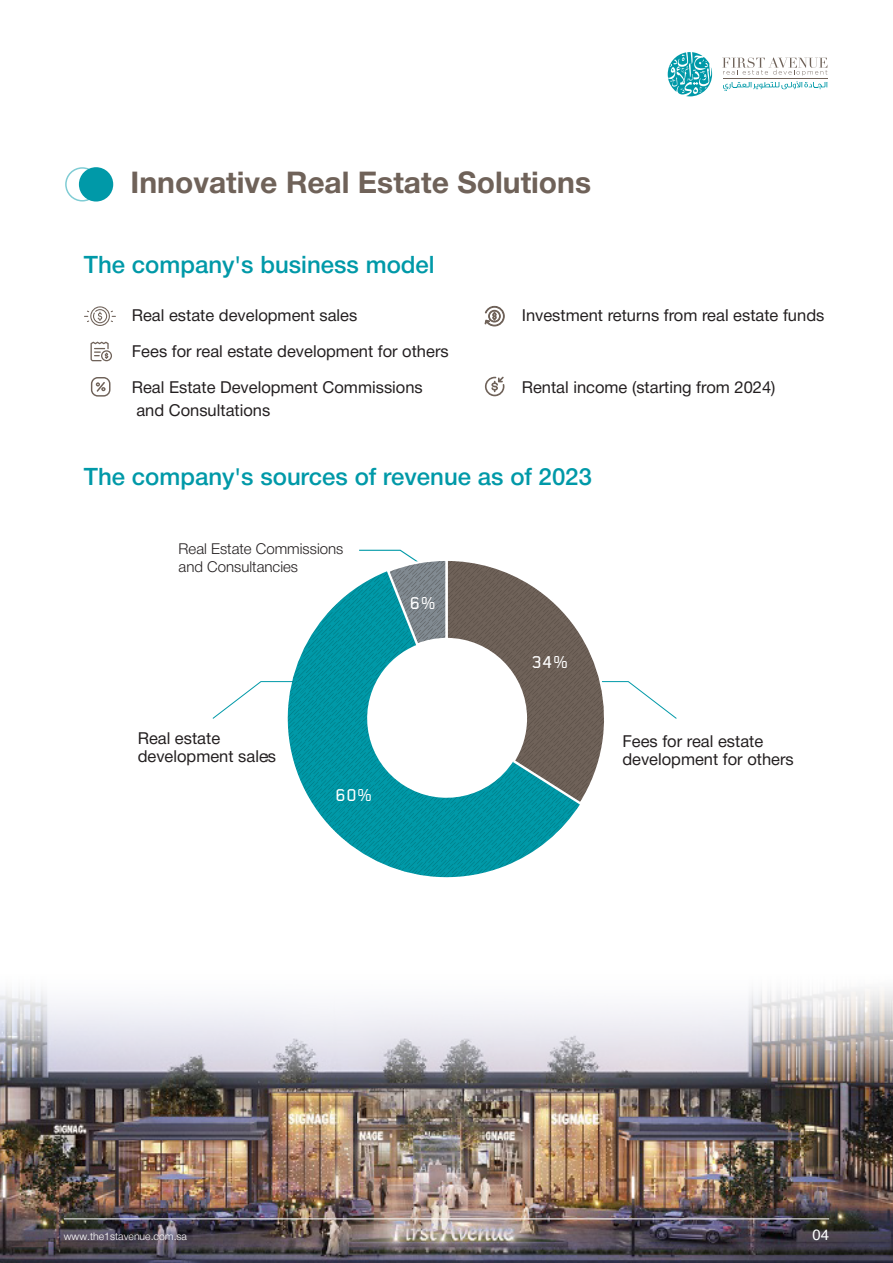
<style>
.page{position:relative;width:893px;height:1263px;background:#fff}
.page>*{position:absolute;margin:0;border:0;box-sizing:border-box;transform-origin:0 0}
.t1{font:700 30px "Helvetica Neue";color:#6f6259}
.t2{font:500 24px "Helvetica Neue";color:#0099a8}
.t3{font:500 17.85px "Foundry Gridnik";color:#fff}
.t4{font:16.5px/36px "Helvetica Neue";color:#231f20}
.t5{font:300 15px/18px "Helvetica Neue";color:#231f20}
.t6{font:15px "Helvetica";color:#fff}
.t7{font:300 10.5px "Helvetica Neue";color:#fff}
</style>
<div class="page">
<svg style="left:485px;top:306px;width:20px;height:20px"></svg>
<svg style="left:84px;top:306px;width:32px;height:20px"></svg>
<svg style="left:91px;top:342px;width:21px;height:19px"></svg>
<svg style="left:91px;top:377px;width:19px;height:20px"></svg>
<svg style="left:485px;top:377px;width:19px;height:19px"></svg>
<svg style="left:212px;top:681px;width:55px;height:38px"></svg>
<svg style="left:288px;top:586px;width:290px;height:291px;fill:#0099a8"></svg>
<svg style="left:358px;top:549px;width:319px;height:256px"></svg>
<img style="left:0;top:989px;width:893px;height:274px">
<svg style="left:65px;top:167px;width:27px;height:35px"></svg>
<div style="left:79px;top:167px;width:34px;height:35px;background:#0099a8;border-radius:50%"></div>
<hr style="left:64px;top:1218px;width:765px;height:1px;background:#fff">
<svg style="left:722px;top:57px;width:105px;height:34px"></svg>
<hr style="left:723px;top:78px;width:104px;height:1px;background:#6f6259">
<svg style="left:668px;top:52px;width:44px;height:44px"></svg>
<h1 class="t1" style="left:131px;top:159px;width:462px">Innovative Real Estate Solutions</h1>
<h2 class="t2" style="left:84px;top:245px;width:352px">The company's business model</h2>
<p class="t4" style="left:132px;top:298px;width:318px">Real estate development sales<br>Fees for real estate development for others<br>Real Estate Development Commissions</p>
<p class="t4" style="left:136px;top:393px;width:135px">and Consultations</p>
<p class="t4" style="left:522px;top:298px;width:304px">Investment returns from real estate funds</p>
<p class="t4" style="left:522px;top:370px;width:255px">Rental income (starting from 2024)</p>
<h2 class="t2" style="left:84px;top:457px;width:510px">The company's sources of revenue as of 2023</h2>
<p class="t5" style="left:179px;top:538px;width:166px">Real Estate Commissions and Consultancies</p>
<p class="t3" style="left:410px;top:593px;width:28px">6%</p>
<p class="t3" style="left:531px;top:653px;width:39px">34%</p>
<p class="t4" style="left:138px;top:730px;width:140px;line-height:18px">Real estate development sales</p>
<p class="t4" style="left:622px;top:733px;width:173px;line-height:18px">Fees for real estate development for others</p>
<p class="t3" style="left:335px;top:786px;width:39px">60%</p>
<p class="t7" style="left:64px;top:1228px;width:125px">www.the1stavenue.com.sa</p>
<p class="t6" style="left:812px;top:1223px;width:18px">04</p>
</div>
